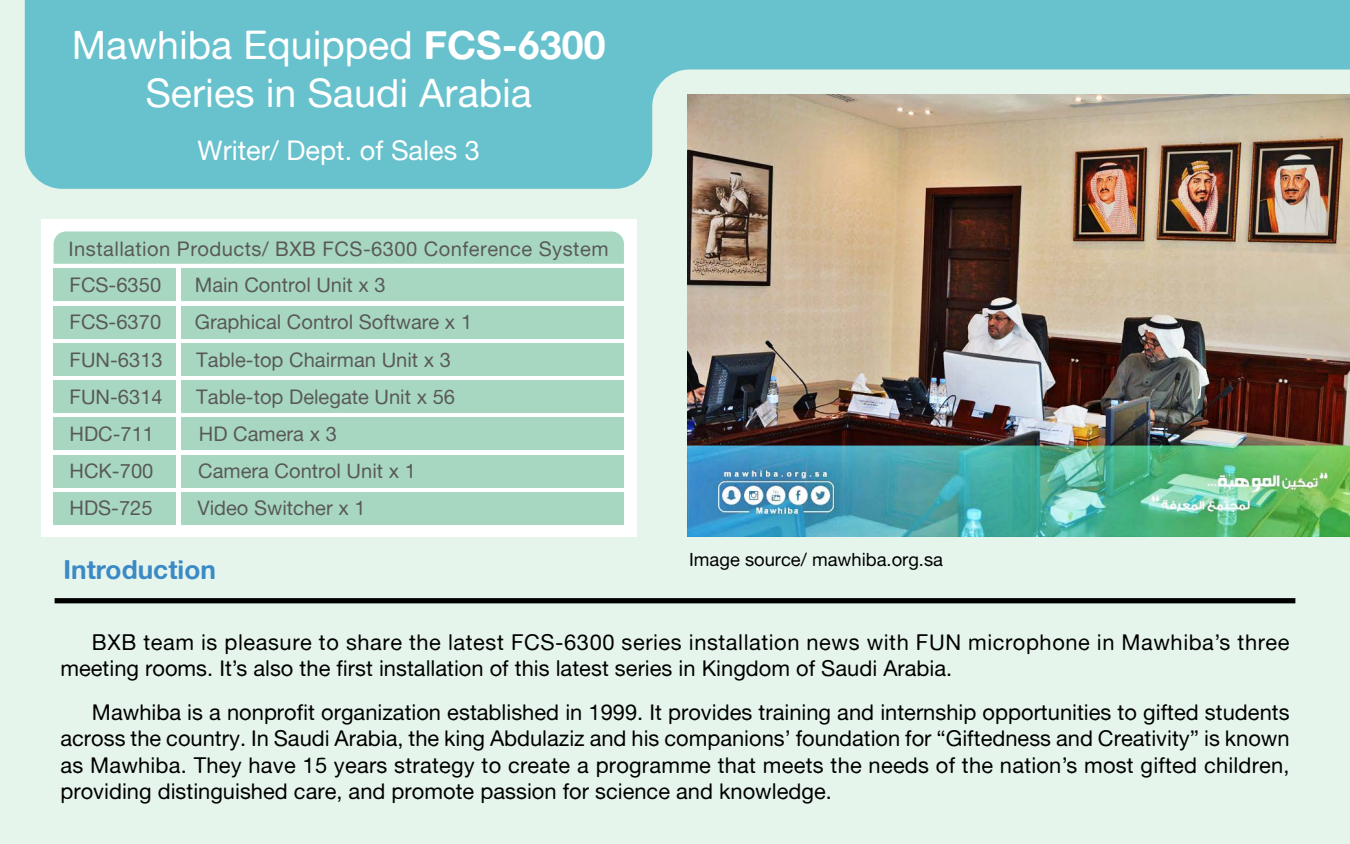
<style>
.page{position:relative;width:1350px;height:844px;background:#fff}
.page>*{position:absolute;margin:0;border:0;box-sizing:border-box;transform-origin:0 0}
.t1{font:39.38px/48.1px "Alte Haas Grotesk";color:#fff;text-align:center}
.t2{font:27.12px "Alte Haas Grotesk";color:#fff}
.t3{font:26.25px "Alte Haas Grotesk Bold";color:#3b8ac6}
.t4{font:21.88px/26.2px "Alte Haas Grotesk";color:#000;text-align:justify}
.t5{font:21.88px/26.2px "Alte Haas Grotesk";letter-spacing:.025em;color:#000}
.t6{font:20.12px "Alte Haas Grotesk";color:#595959}
.t7{font:20.12px "Alte Haas Grotesk";letter-spacing:.02em;color:#595959}
.t8{font:18.38px "Alte Haas Grotesk";color:#000}
.s1{font-family:"Alte Haas Grotesk Bold"}
.s2{font-family:"Ambient"}
</style>
<div class="page">
<div style="left:0;top:0;width:1349px;height:843px;background:#e5f5ec"></div>
<svg style="left:25px;top:0;width:1324px;height:189px;background:#76c7d0"></svg>
<div style="left:55px;top:598px;width:1240px;height:5px;background:#000"></div>
<img style="left:687px;top:95px;width:662px;height:441px">
<div style="left:41px;top:219px;width:595px;height:317px;background:#fff"></div>
<div style="left:54px;top:269px;width:122px;height:32px;background:#a7d7c1"></div>
<div style="left:54px;top:306px;width:122px;height:32px;background:#a7d7c1"></div>
<div style="left:54px;top:343px;width:122px;height:32px;background:#a7d7c1"></div>
<div style="left:54px;top:380px;width:122px;height:32px;background:#a7d7c1"></div>
<div style="left:54px;top:417px;width:122px;height:33px;background:#a7d7c1"></div>
<div style="left:54px;top:455px;width:122px;height:32px;background:#a7d7c1"></div>
<div style="left:54px;top:492px;width:122px;height:32px;background:#a7d7c1"></div>
<div style="left:181px;top:269px;width:443px;height:32px;background:#a7d7c1"></div>
<div style="left:54px;top:231px;width:570px;height:33px;background:#a7d7c1"></div>
<div style="left:181px;top:306px;width:443px;height:32px;background:#a7d7c1"></div>
<div style="left:181px;top:343px;width:443px;height:32px;background:#a7d7c1"></div>
<div style="left:181px;top:380px;width:443px;height:32px;background:#a7d7c1"></div>
<div style="left:181px;top:417px;width:443px;height:33px;background:#a7d7c1"></div>
<div style="left:181px;top:455px;width:443px;height:32px;background:#a7d7c1"></div>
<div style="left:181px;top:492px;width:443px;height:32px;background:#a7d7c1"></div>
<p class="t1" style="left:72px;top:20px;width:535px">Mawhiba Equipped <span class="s1">FCS-</span><span class="s2">6</span><span class="s1">300<br></span>Series in Saudi Arabia</p>
<p class="t2" style="left:197px;top:134px;width:284px">Writer/ Dept. of Sales 3</p>
<p class="t7" style="left:69px;top:236px;width:541px">Installation Products/ BXB FCS-6300 Conference System</p>
<p class="t6" style="left:69px;top:273px;width:93px">FCS-6350</p>
<p class="t6" style="left:195px;top:273px;width:192px">Main Control Unit x 3</p>
<p class="t6" style="left:69px;top:310px;width:93px">FCS-6370</p>
<p class="t6" style="left:195px;top:310px;width:279px">Graphical Control Software x 1</p>
<p class="t6" style="left:69px;top:347px;width:95px">FUN-6313</p>
<p class="t6" style="left:196px;top:347px;width:256px">Table-top Chairman Unit x 3</p>
<p class="t6" style="left:69px;top:384px;width:95px">FUN-6314</p>
<p class="t6" style="left:196px;top:384px;width:260px">Table-top Delegate Unit x 56</p>
<p class="t6" style="left:69px;top:422px;width:86px">HDC-711</p>
<p class="t6" style="left:199px;top:422px;width:139px">HD Camera x 3</p>
<p class="t6" style="left:69px;top:459px;width:85px">HCK-700</p>
<p class="t6" style="left:198px;top:459px;width:219px">Camera Control Unit x 1</p>
<p class="t6" style="left:69px;top:496px;width:85px">HDS-725</p>
<p class="t6" style="left:197px;top:496px;width:170px">Video Switcher x 1</p>
<p class="t3" style="left:63px;top:553px;width:154px">Introduction</p>
<p class="t8" style="left:689px;top:548px;width:255px">Image source/ mawhiba.org.sa</p>
<p class="t5" style="left:60px;top:628px;width:1230px;text-indent:32px">BXB team is pleasure to share the latest FCS-6300 series installation news with FUN microphone in Mawhiba’s three meeting rooms. It’s also the first installation of this latest series in Kingdom of Saudi Arabia.</p>
<p class="t4" style="left:60px;top:698px;width:1230px;text-indent:32px">Mawhiba is a nonprofit organization established in 1999. It provides training and internship opportunities to gifted students across the country. In Saudi Arabia, the king Abdulaziz and his companions’ foundation for “Giftedness and Creativity” is known as Mawhiba. They have 15 years strategy to create a programme that meets the needs of the nation’s most gifted children, providing distinguished care, and promote passion for science and knowledge.</p>
</div>
